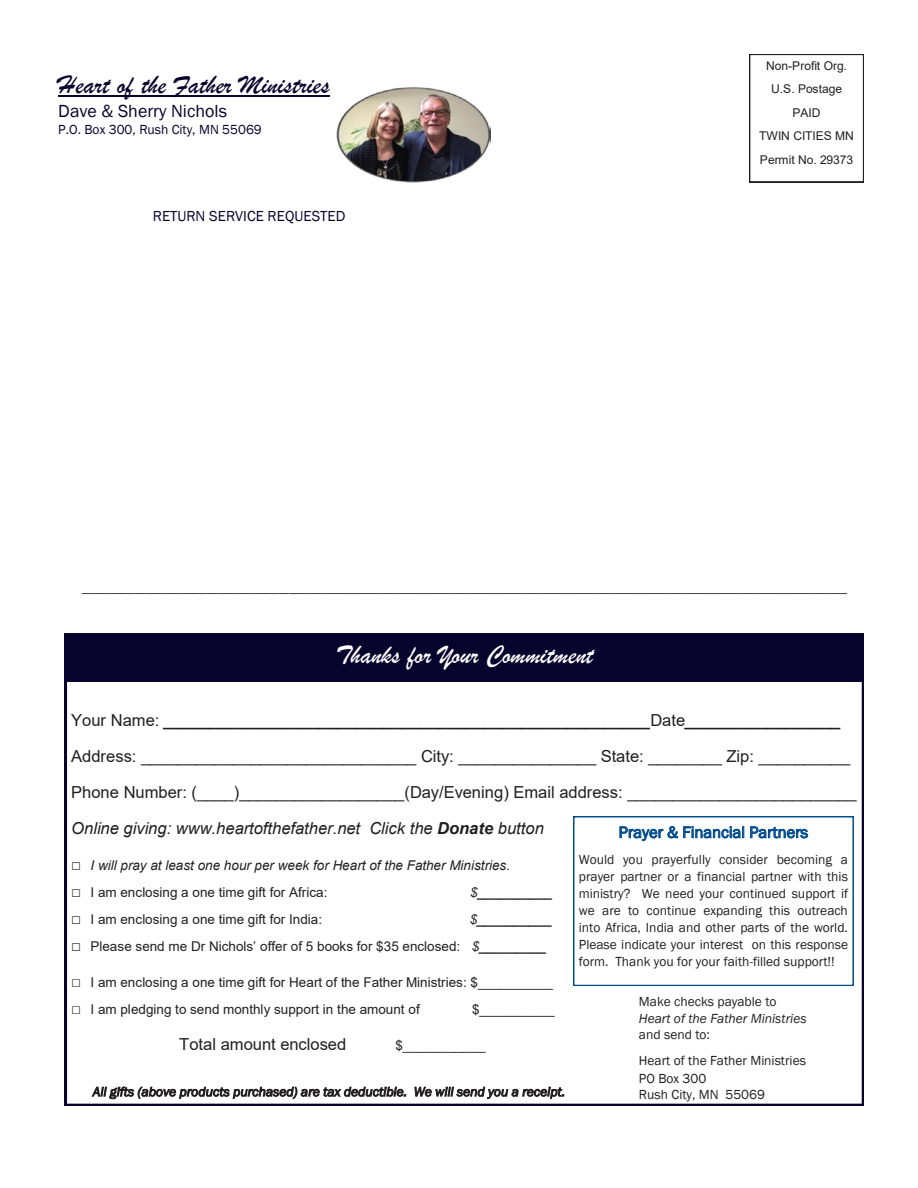
<style>
.page{position:relative;width:918px;height:1188px;background:#fff}
.page>*{position:absolute;margin:0;border:0;box-sizing:border-box;transform-origin:0 0}
.t1{font:27px "Brush Script";color:#07032c}
.t2{font:27px "Brush Script";color:#fff}
.t3{font:18px "Franklin Gothic";color:#07032c}
.t4{font:16.5px/36px "Arial";color:#231f20}
.t5{font:16.5px "Franklin Gothic";color:#024c90}
.t6{font:15px "Franklin Gothic";color:#07032c}
.t7{font:13.5px/17px "Franklin Gothic";color:#231f20}
.t8{font:13.5px "Arial";letter-spacing:.005em;color:#231f20}
.t9{font:italic 13.5px "Franklin Gothic";color:#231f20}
.t10{font:italic 13.5px "Arial";letter-spacing:.005em;color:#231f20}
.t11{font:13.5px "Franklin Gothic";color:#07032c}
.t12{font:12px/23.4px "Arial";letter-spacing:-.005em;color:#231f20;text-align:center}
.s1{font-style:italic}
.s2{font-weight:700;font-style:italic}
.s3{font-size:16.5px}
.s4{font-style:italic;font-size:16.5px}
.s5{font-style:italic;font-size:16.65px}
</style>
<div class="page">
<svg style="left:65px;top:633px;width:799px;height:473px"></svg>
<hr style="left:58px;top:96px;width:272px;height:1px;background:#07032c">
<div style="left:65px;top:634px;width:799px;height:48px;background:#07032c"></div>
<svg style="left:749px;top:54px;width:115px;height:128px"></svg>
<img style="left:336px;top:87px;width:155px;height:95px">
<h1 class="t1" style="left:58px;top:68px;width:273px">Heart of the Father Ministries</h1>
<h2 class="t3" style="left:58px;top:100px;width:170px">Dave &amp; Sherry Nichols</h2>
<p class="t11" style="left:58px;top:121px;width:205px">P.O. Box 300, Rush City, MN 55069</p>
<p class="t6" style="left:153px;top:207px;width:194px">RETURN SERVICE REQUESTED</p>
<p class="t12" style="left:759px;top:54px;width:96px">Non-Profit Org.<br>U.S. Postage<br>PAID<br>TWIN CITIES MN<br>Permit No. 29373</p>
<p class="t7" style="left:82px;top:584px;width:767px">—————————————————————————————————————————————————————————————————————————————————————</p>
<h1 class="t2" style="left:336px;top:638px;width:259px">Thanks for Your Commitment</h1>
<p class="t4" style="left:71px;top:703px;width:787px">Your Name: <span class="s1">_____________________________________________________</span>Date<span class="s1">_________________ </span>Address: ______________________________ City: _______________ State: ________ Zip: __________ Phone Number: (____)__________________(Day/Evening) Email address: _________________________ <span class="s1">Online giving: www.heartofthefather.net Click the</span> <span class="s2">Donate</span> <span class="s1">button</span></p>
<p class="t10" style="left:71px;top:857px;width:440px"><span class="s3">□</span> I will pray at least one hour per week for Heart of the Father Ministries.</p>
<p class="t8" style="left:71px;top:883px;width:258px"><span class="s4">□</span> I am enclosing a one time gift for Africa:</p>
<p class="t10" style="left:470px;top:884px;width:84px">$__________</p>
<p class="t8" style="left:71px;top:910px;width:252px"><span class="s4">□</span> I am enclosing a one time gift for India:</p>
<p class="t10" style="left:470px;top:910px;width:84px">$__________</p>
<p class="t8" style="left:71px;top:937px;width:477px"><span class="s5">□</span> Please send me Dr Nichols’ offer of 5 books for $35 enclosed: <span class="s1">$_________</span></p>
<p class="t8" style="left:71px;top:973px;width:483px"><span class="s3">□</span> I am enclosing a one time gift for Heart of the Father Ministries: $__________</p>
<p class="t8" style="left:71px;top:1000px;width:350px"><span class="s3">□</span> I am pledging to send monthly support in the amount of</p>
<p class="t8" style="left:472px;top:1000px;width:84px">$__________</p>
<p class="t4" style="left:179px;top:1026px;width:169px">Total amount enclosed</p>
<p class="t8" style="left:395px;top:1036px;width:92px">$___________</p>
<p class="t5" style="left:619px;top:822px;width:191px">Prayer &amp; Financial Partners</p>
<p class="t7" style="left:579px;top:852px;width:271px;text-align:justify">Would you prayerfully consider becoming a prayer partner or a financial partner with this ministry? We need your continued support if we are to continue expanding this outreach into Africa, India and other parts of the world.<br>Please indicate your interest on this response form. Thank you for your faith-filled support!!</p>
<p class="t7" style="left:639px;top:993px;width:139px">Make checks payable to</p>
<p class="t9" style="left:639px;top:1010px;width:169px">Heart of the Father Ministries</p>
<p class="t7" style="left:639px;top:1022px;width:169px;line-height:26px">and send to:<br>Heart of the Father Ministries</p>
<p class="t7" style="left:639px;top:1070px;width:69px">PO Box 300</p>
<p class="t9" style="left:93px;top:1083px;width:474px">All gifts (above products purchased) are tax deductible. We will send you a receipt.</p>
<p class="t7" style="left:639px;top:1087px;width:128px">Rush City, MN 55069</p>
</div>
